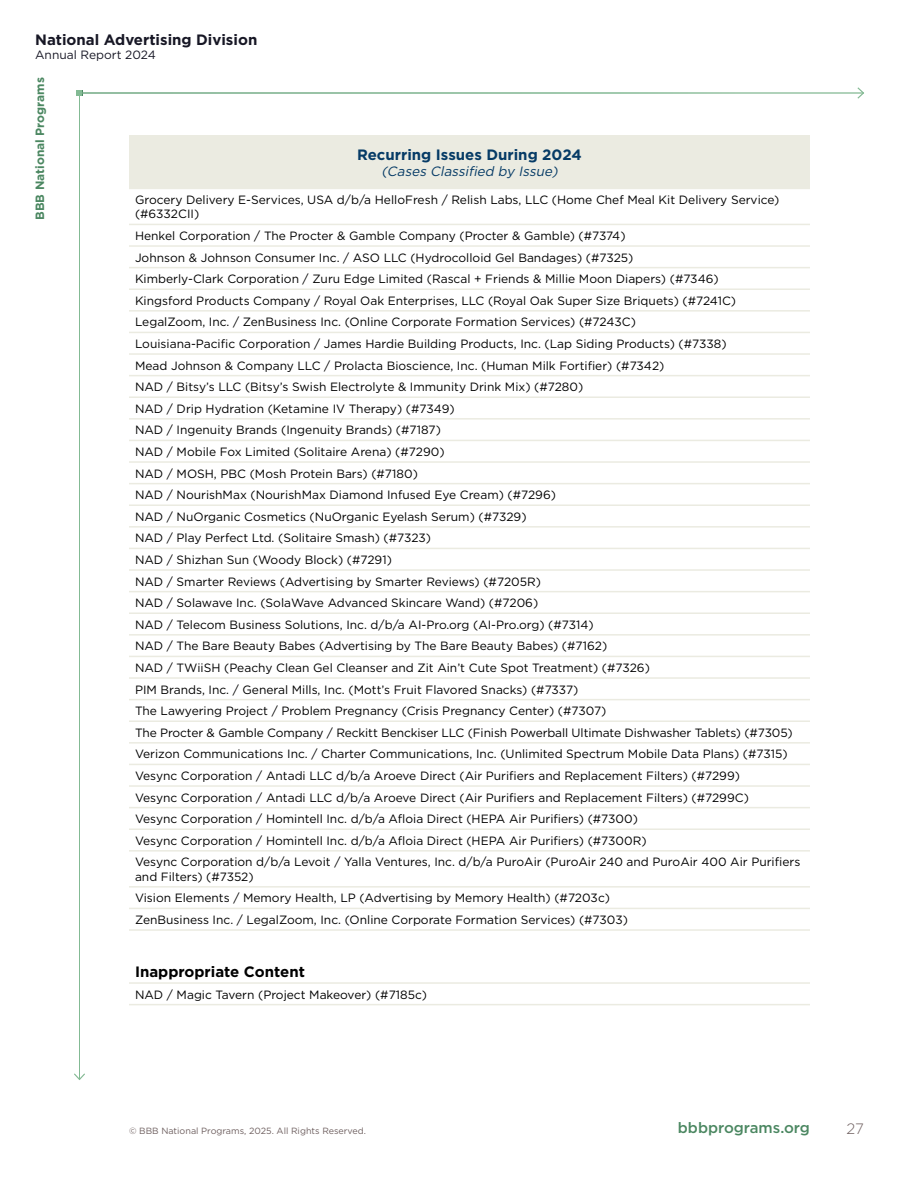
<style>
.page{position:relative;width:918px;height:1188px;background:#fff}
.page>*{position:absolute;margin:0;border:0;box-sizing:border-box;transform-origin:0 0}
.t1{font:700 15px "Gotham";color:#171725}
.t2{font:700 15px "Gotham";color:#063b66}
.t3{font:700 15px "Gotham";color:#000}
.t4{font:500 15px "Gotham";color:#4b8761}
.t5{font:300 15px "Gotham";color:#6e5f5f}
.t6{font:italic 13.5px "Gotham";color:#063b66}
.t7{font:12px/21.6px "Gotham";color:#000}
.t8{font:700 12px "Gotham";color:#4b8761}
.t9{font:12px "Gotham";color:#171725}
.t10{font:9px "Gotham";color:#6e5f5f}
</style>
<div class="page">
<div style="left:129px;top:136px;width:681px;height:52px;background:#ebebe1"></div>
<hr style="left:129px;top:135px;width:681px;height:1px;background:#ebebe1">
<hr style="left:129px;top:188px;width:681px;height:1px;background:#ebebe1">
<hr style="left:129px;top:224px;width:681px;height:1px;background:#ebebe1">
<hr style="left:129px;top:245px;width:681px;height:2px;background:#ebebe1">
<hr style="left:129px;top:267px;width:681px;height:1px;background:#ebebe1">
<hr style="left:129px;top:288px;width:681px;height:2px;background:#ebebe1">
<hr style="left:129px;top:310px;width:681px;height:2px;background:#ebebe1">
<hr style="left:129px;top:332px;width:681px;height:1px;background:#ebebe1">
<hr style="left:129px;top:353px;width:681px;height:2px;background:#ebebe1">
<hr style="left:129px;top:375px;width:681px;height:1px;background:#ebebe1">
<hr style="left:129px;top:396px;width:681px;height:2px;background:#ebebe1">
<hr style="left:129px;top:418px;width:681px;height:2px;background:#ebebe1">
<hr style="left:129px;top:440px;width:681px;height:1px;background:#ebebe1">
<hr style="left:129px;top:461px;width:681px;height:2px;background:#ebebe1">
<hr style="left:129px;top:483px;width:681px;height:1px;background:#ebebe1">
<hr style="left:129px;top:504px;width:681px;height:2px;background:#ebebe1">
<hr style="left:129px;top:526px;width:681px;height:2px;background:#ebebe1">
<hr style="left:129px;top:548px;width:681px;height:1px;background:#ebebe1">
<hr style="left:129px;top:569px;width:681px;height:2px;background:#ebebe1">
<hr style="left:129px;top:591px;width:681px;height:1px;background:#ebebe1">
<hr style="left:129px;top:612px;width:681px;height:2px;background:#ebebe1">
<hr style="left:129px;top:634px;width:681px;height:2px;background:#ebebe1">
<hr style="left:129px;top:656px;width:681px;height:1px;background:#ebebe1">
<hr style="left:129px;top:677px;width:681px;height:2px;background:#ebebe1">
<hr style="left:129px;top:699px;width:681px;height:1px;background:#ebebe1">
<hr style="left:129px;top:720px;width:681px;height:2px;background:#ebebe1">
<hr style="left:129px;top:742px;width:681px;height:2px;background:#ebebe1">
<hr style="left:129px;top:764px;width:681px;height:1px;background:#ebebe1">
<hr style="left:129px;top:785px;width:681px;height:2px;background:#ebebe1">
<hr style="left:129px;top:807px;width:681px;height:1px;background:#ebebe1">
<hr style="left:129px;top:828px;width:681px;height:2px;background:#ebebe1">
<hr style="left:129px;top:850px;width:681px;height:2px;background:#ebebe1">
<hr style="left:129px;top:886px;width:681px;height:2px;background:#ebebe1">
<hr style="left:129px;top:908px;width:681px;height:1px;background:#ebebe1">
<hr style="left:129px;top:929px;width:681px;height:2px;background:#ebebe1">
<hr style="left:129px;top:982px;width:681px;height:2px;background:#ebebe1">
<hr style="left:129px;top:1004px;width:681px;height:1px;background:#ebebe1">
<hr style="left:80px;top:93px;width:783px;height:1px;background:#83ba94">
<svg style="left:857px;top:87px;width:7px;height:12px"></svg>
<hr style="left:79px;top:93px;width:1px;height:986px;background:#83ba94">
<svg style="left:76px;top:90px;width:6px;height:6px"></svg>
<svg style="left:74px;top:1073px;width:11px;height:7px"></svg>
<p class="t1" style="left:35px;top:30px;width:224px">National Advertising Division</p>
<p class="t9" style="left:35px;top:47px;width:122px">Annual Report 2024</p>
<p class="t8" style="left:32px;top:220px;width:144px;rotate:-90deg">BBB National Programs</p>
<p class="t2" style="left:357px;top:145px;width:226px">Recurring Issues During 2024</p>
<p class="t6" style="left:381px;top:163px;width:181px">(Cases Classified by Issue)</p>
<p class="t7" style="left:135px;top:192px;width:646px;line-height:14.4px">Grocery Delivery E-Services, USA d/b/a HelloFresh / Relish Labs, LLC (Home Chef Meal Kit Delivery Service) (#6332CII)</p>
<p class="t7" style="left:135px;top:225px;width:667px">Henkel Corporation / The Procter &amp; Gamble Company (Procter &amp; Gamble) (#7374)<br>Johnson &amp; Johnson Consumer Inc. / ASO LLC (Hydrocolloid Gel Bandages) (#7325)<br>Kimberly-Clark Corporation / Zuru Edge Limited (Rascal + Friends &amp; Millie Moon Diapers) (#7346)<br>Kingsford Products Company / Royal Oak Enterprises, LLC (Royal Oak Super Size Briquets) (#7241C)<br>LegalZoom, Inc. / ZenBusiness Inc. (Online Corporate Formation Services) (#7243C)<br>Louisiana-Pacific Corporation / James Hardie Building Products, Inc. (Lap Siding Products) (#7338)<br>Mead Johnson &amp; Company LLC / Prolacta Bioscience, Inc. (Human Milk Fortifier) (#7342)<br>NAD / Bitsy’s LLC (Bitsy’s Swish Electrolyte &amp; Immunity Drink Mix) (#7280)<br>NAD / Drip Hydration (Ketamine IV Therapy) (#7349)<br>NAD / Ingenuity Brands (Ingenuity Brands) (#7187)<br>NAD / Mobile Fox Limited (Solitaire Arena) (#7290)<br>NAD / MOSH, PBC (Mosh Protein Bars) (#7180)<br>NAD / NourishMax (NourishMax Diamond Infused Eye Cream) (#7296)<br>NAD / NuOrganic Cosmetics (NuOrganic Eyelash Serum) (#7329)<br>NAD / Play Perfect Ltd. (Solitaire Smash) (#7323)<br>NAD / Shizhan Sun (Woody Block) (#7291)<br>NAD / Smarter Reviews (Advertising by Smarter Reviews) (#7205R)<br>NAD / Solawave Inc. (SolaWave Advanced Skincare Wand) (#7206)<br>NAD / Telecom Business Solutions, Inc. d/b/a AI-Pro.org (AI-Pro.org) (#7314)<br>NAD / The Bare Beauty Babes (Advertising by The Bare Beauty Babes) (#7162)<br>NAD / TWiiSH (Peachy Clean Gel Cleanser and Zit Ain’t Cute Spot Treatment) (#7326)<br>PIM Brands, Inc. / General Mills, Inc. (Mott’s Fruit Flavored Snacks) (#7337)<br>The Lawyering Project / Problem Pregnancy (Crisis Pregnancy Center) (#7307)<br>The Procter &amp; Gamble Company / Reckitt Benckiser LLC (Finish Powerball Ultimate Dishwasher Tablets) (#7305)<br>Verizon Communications Inc. / Charter Communications, Inc. (Unlimited Spectrum Mobile Data Plans) (#7315)<br>Vesync Corporation / Antadi LLC d/b/a Aroeve Direct (Air Purifiers and Replacement Filters) (#7299)<br>Vesync Corporation / Antadi LLC d/b/a Aroeve Direct (Air Purifiers and Replacement Filters) (#7299C)<br>Vesync Corporation / Homintell Inc. d/b/a Afloia Direct (HEPA Air Purifiers) (#7300)<br>Vesync Corporation / Homintell Inc. d/b/a Afloia Direct (HEPA Air Purifiers) (#7300R)<br>Vesync Corporation d/b/a Levoit / Yalla Ventures, Inc. d/b/a PuroAir (PuroAir 240 and PuroAir 400 Air Purifiers</p>
<p class="t7" style="left:135px;top:866px;width:494px">and Filters) (#7352)<br>Vision Elements / Memory Health, LP (Advertising by Memory Health) (#7203c)<br>ZenBusiness Inc. / LegalZoom, Inc. (Online Corporate Formation Services) (#7303)</p>
<p class="t3" style="left:135px;top:962px;width:171px">Inappropriate Content</p>
<p class="t7" style="left:135px;top:983px;width:294px">NAD / Magic Tavern (Project Makeover) (#7185c)</p>
<p class="t10" style="left:129px;top:1125px;width:239px">© BBB National Programs, 2025. All Rights Reserved.</p>
<p class="t4" style="left:678px;top:1118px;width:134px">bbbprograms.org</p>
<p class="t5" style="left:847px;top:1119px;width:19px">27</p>
</div>
